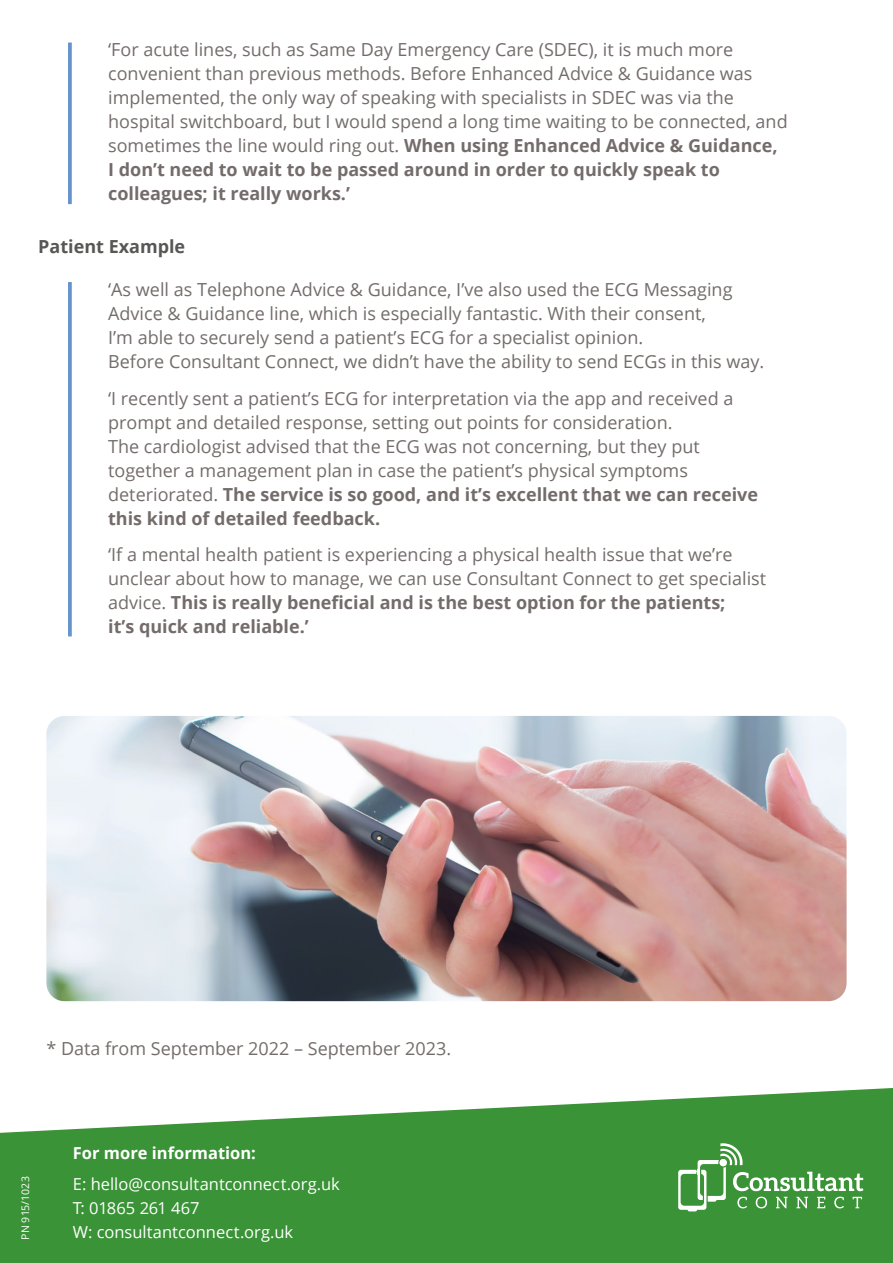
<style>
.page{position:relative;width:893px;height:1263px;background:#fff}
.page>*{position:absolute;margin:0;border:0;box-sizing:border-box;transform-origin:0 0}
.t1{font:18px/24px "Open Sans";color:#736c6a}
.t2{font:700 18px "Open Sans";color:#575756}
.t3{font:16.5px/23.7px "Open Sans";color:#fff}
.t4{font:700 16.5px "Open Sans";color:#fff}
.t5{font:10.5px "Open Sans";letter-spacing:.01em;color:#fff}
.s1{font-weight:700}
</style>
<div class="page">
<svg style="left:0;top:1088px;width:893px;height:175px;background:#55a251"></svg>
<svg style="left:68px;top:282px;width:4px;height:354px"></svg>
<svg style="left:678px;top:1143px;width:185px;height:68px;background:#5ca559"></svg>
<img style="left:46px;top:716px;width:801px;height:285px">
<svg style="left:68px;top:43px;width:4px;height:161px"></svg>
<p class="t1" style="left:108px;top:37px;width:681px">‘For acute lines, such as Same Day Emergency Care (SDEC), it is much more convenient than previous methods. Before Enhanced Advice &amp; Guidance was implemented, the only way of speaking with specialists in SDEC was via the hospital switchboard, but I would spend a long time waiting to be connected, and sometimes the line would ring out. <span class="s1">When using Enhanced Advice &amp; Guidance, I don’t need to wait to be passed around in order to quickly speak to colleagues; it really works.’</span></p>
<p class="t2" style="left:38px;top:234px;width:148px">Patient Example</p>
<p class="t1" style="left:108px;top:277px;width:658px">‘As well as Telephone Advice &amp; Guidance, I’ve also used the ECG Messaging Advice &amp; Guidance line, which is especially fantastic. With their consent,<br>I’m able to securely send a patient’s ECG for a specialist opinion.<br>Before Consultant Connect, we didn’t have the ability to send ECGs in this way.</p>
<p class="t1" style="left:108px;top:386px;width:651px">‘I recently sent a patient’s ECG for interpretation via the app and received a prompt and detailed response, setting out points for consideration.<br>The cardiologist advised that the ECG was not concerning, but they put together a management plan in case the patient’s physical symptoms deteriorated. <span class="s1">The service is so good, and it’s excellent that we can receive this kind of detailed feedback.</span></p>
<p class="t1" style="left:108px;top:542px;width:659px">‘If a mental health patient is experiencing a physical health issue that we’re unclear about how to manage, we can use Consultant Connect to get specialist advice. <span class="s1">This is really beneficial and is the best option for the patients;<br>it’s quick and reliable.’</span></p>
<p class="t1" style="left:46px;top:1036px;width:406px">* Data from September 2022 – September 2023.</p>
<p class="t5" style="left:18px;top:1239px;width:65px;rotate:-90deg">PN 915/1023</p>
<p class="t4" style="left:73px;top:1141px;width:185px">For more information:</p>
<p class="t3" style="left:73px;top:1172px;width:269px">E: hello@consultantconnect.org.uk<br>T: 01865 261 467<br>W: consultantconnect.org.uk</p>
</div>
